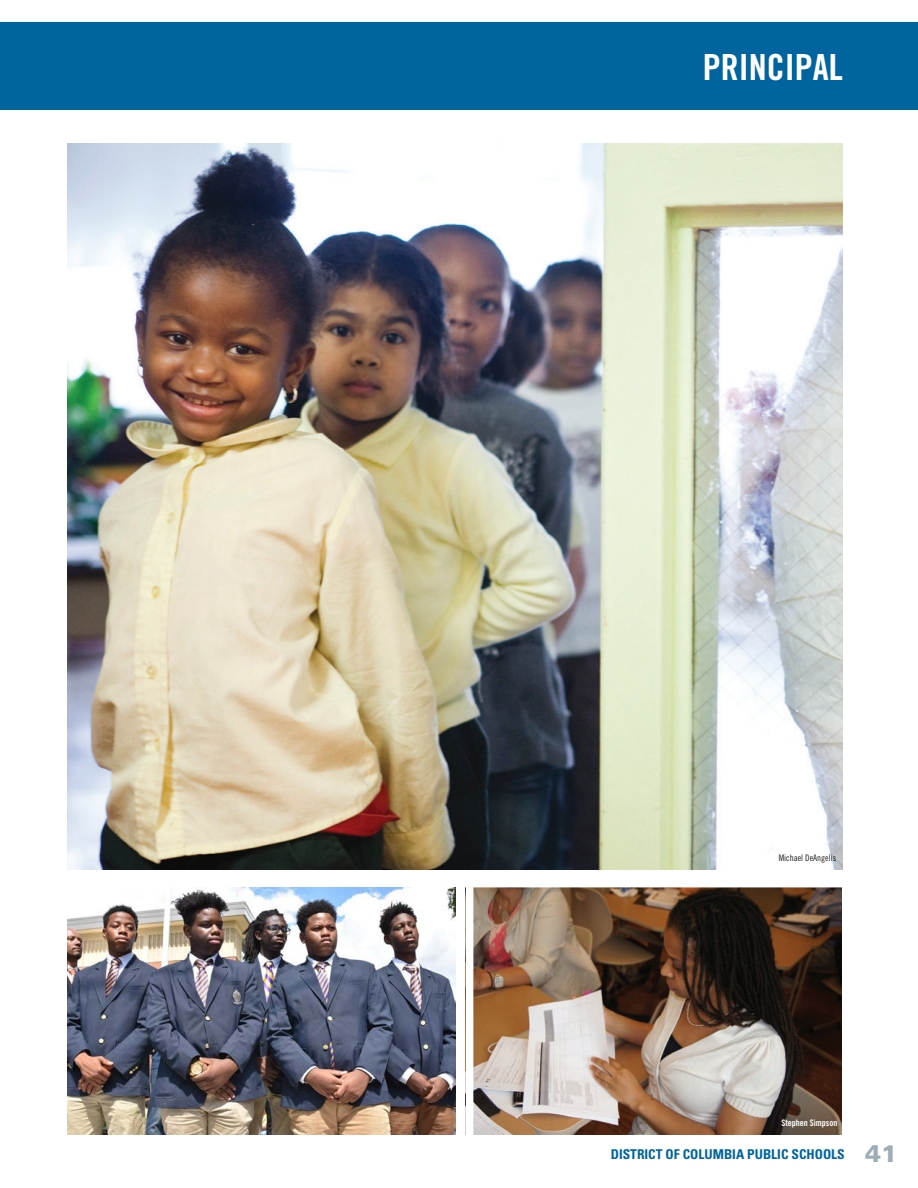
<style>
.page{position:relative;width:918px;height:1188px;background:#fff}
.page>*{position:absolute;margin:0;border:0;box-sizing:border-box;transform-origin:0 0}
.t1{font:36px "Trade Gothic LT Std Bd Cn 20";color:#fff}
.t2{font:700 condensed 13.5px "Univers LT Std";color:#00649e}
.t3{font:9px "Trade Gothic LT Std Cn 18";color:#231f20}
.t4{font:9px "Trade Gothic LT Std Bd Cn 20";color:#fff}
.s1{font-weight:900;font-stretch:normal;font-size:24px;color:#9eacb7}
</style>
<div class="page">
<div style="left:0;top:23px;width:918px;height:87px;background:#00649e"></div>
<img style="left:473px;top:887px;width:369px;height:247px">
<img style="left:68px;top:143px;width:775px;height:727px">
<img style="left:68px;top:887px;width:387px;height:248px">
<p class="t1" style="left:703px;top:46px;width:142px">PRINCIPAL</p>
<p class="t3" style="left:779px;top:853px;width:59px">Michael DeAngelis</p>
<p class="t4" style="left:781px;top:1117px;width:57px">Stephen Simpson</p>
<p class="t2" style="left:611px;top:1145px;width:288px">DISTRICT OF COLUMBIA PUBLIC SCHOOLS <span class="s1">41</span></p>
</div>
